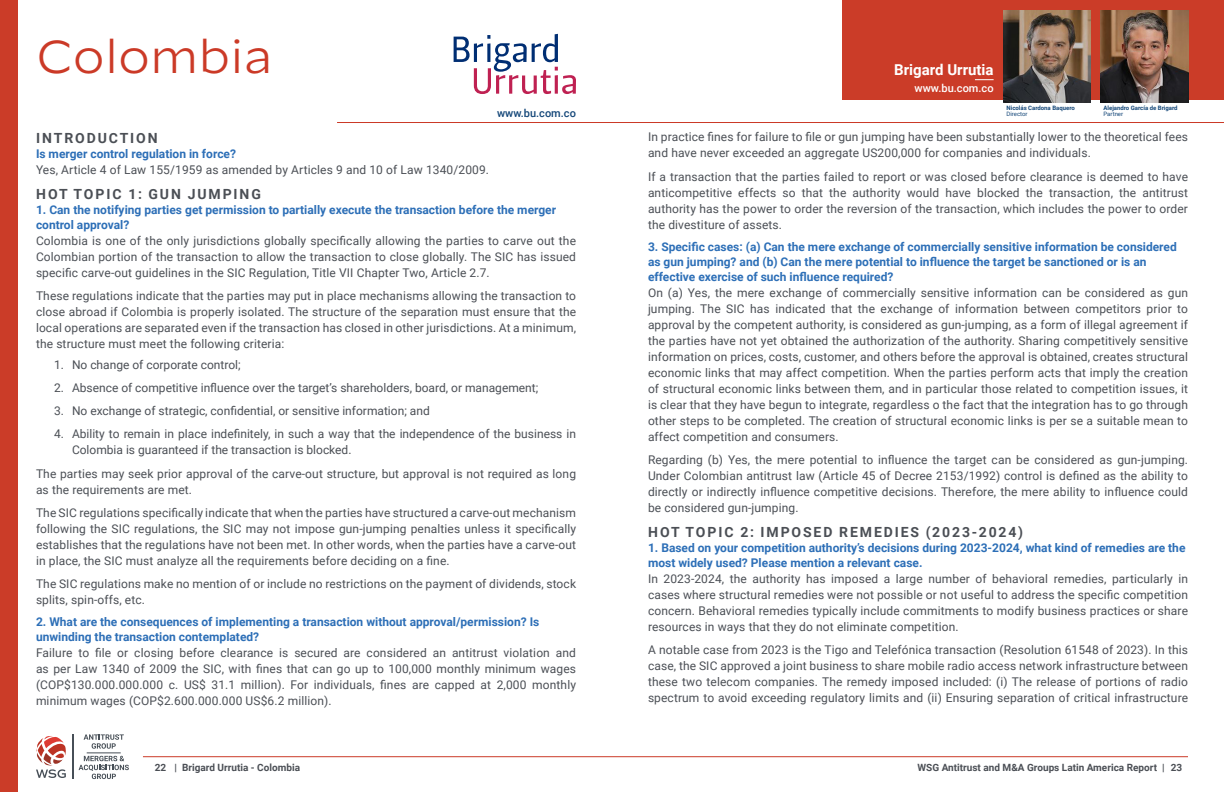
<style>
.page{position:relative;width:1224px;height:792px;background:#fff}
.page>*{position:absolute;margin:0;border:0;box-sizing:border-box;transform-origin:0 0}
.t1{font:300 46px "Decimal";color:#cb3a27}
.t2{font:700 15px "Roboto";color:#fff}
.t3{font:700 14px "Roboto";letter-spacing:.135em;color:#4b4f55}
.t4{font:12px/16px "Roboto";letter-spacing:.01em;color:#4b4f55;text-align:justify}
.t5{font:700 12px/15px "Roboto";color:#2d6fb7}
.t6{font:500 11px "Roboto";color:#134678}
.t7{font:500 11px "Roboto";color:#fff}
.t8{font:700 10px "Roboto";color:#4b4f55}
.t9{font:700 6px "Roboto";color:#134678}
.t10{font:6px "Roboto";color:#134678}
</style>
<div class="page">
<div style="left:0;top:0;width:17px;height:792px;background:#cb3c28"></div>
<hr style="left:143px;top:756px;width:1045px;height:1px;background:#cb3a27">
<svg style="left:84px;top:734px;width:40px;height:15px"></svg>
<svg style="left:79px;top:756px;width:50px;height:23px"></svg>
<hr style="left:72px;top:734px;width:1px;height:45px;background:#474f57">
<svg style="left:36px;top:736px;width:30px;height:42px"></svg>
<hr style="left:87px;top:752px;width:34px;height:1px;background:#474f57">
<hr style="left:337px;top:122px;width:887px;height:1px;background:#cb3a27">
<div style="left:842px;top:0;width:382px;height:100px;background:#cb3c28"></div>
<svg style="left:975px;top:79px;width:19px;height:1px"></svg>
<img style="left:1004px;top:11px;width:87px;height:91px">
<img style="left:1101px;top:11px;width:87px;height:91px">
<svg style="left:454px;top:34px;width:122px;height:60px"></svg>
<h1 class="t1" style="left:36px;top:30px;width:238px">Colombia</h1>
<p class="t6" style="left:497px;top:105px;width:80px">www.bu.com.co</p>
<p class="t3" style="left:36px;top:128px;width:123px">INTRODUCTION</p>
<p class="t5" style="left:36px;top:146px;width:202px">Is merger control regulation in force?</p>
<p class="t4" style="left:36px;top:161px;width:455px">Yes, Article 4 of Law 155/1959 as amended by Articles 9 and 10 of Law 1340/2009.</p>
<p class="t3" style="left:36px;top:184px;width:226px">HOT TOPIC 1: GUN JUMPING</p>
<p class="t5" style="left:36px;top:202px;width:522px">1. Can the notifying parties get permission to partially execute the transaction before the merger control approval?</p>
<p class="t4" style="left:36px;top:232px;width:542px">Colombia is one of the only jurisdictions globally specifically allowing the parties to carve out the Colombian portion of the transaction to allow the transaction to close globally. The SIC has issued specific carve-out guidelines in the SIC Regulation, Title VII Chapter Two, Article 2.7.</p>
<p class="t4" style="left:36px;top:288px;width:542px">These regulations indicate that the parties may put in place mechanisms allowing the transaction to close abroad if Colombia is properly isolated. The structure of the separation must ensure that the local operations are separated even if the transaction has closed in other jurisdictions. At a minimum, the structure must meet the following criteria:</p>
<p class="t4" style="left:54px;top:356px;width:188px">1. No change of corporate control;</p>
<p class="t4" style="left:54px;top:379px;width:486px">2. Absence of competitive influence over the target’s shareholders, board, or management;</p>
<p class="t4" style="left:54px;top:403px;width:377px">3. No exchange of strategic, confidential, or sensitive information; and</p>
<p class="t4" style="left:72px;top:426px;width:506px;text-indent:-18px">4. Ability to remain in place indefinitely, in such a way that the independence of the business in<br>Colombia is guaranteed if the transaction is blocked.</p>
<p class="t4" style="left:36px;top:465px;width:542px">The parties may seek prior approval of the carve-out structure, but approval is not required as long as the requirements are met.</p>
<p class="t4" style="left:36px;top:504px;width:542px">The SIC regulations specifically indicate that when the parties have structured a carve-out mechanism following the SIC regulations, the SIC may not impose gun-jumping penalties unless it specifically establishes that the regulations have not been met. In other words, when the parties have a carve-out in place, the SIC must analyze all the requirements before deciding on a fine.</p>
<p class="t4" style="left:36px;top:575px;width:542px">The SIC regulations make no mention of or include no restrictions on the payment of dividends, stock splits, spin-offs, etc.</p>
<p class="t5" style="left:36px;top:614px;width:505px">2. What are the consequences of implementing a transaction without approval/permission? Is unwinding the transaction contemplated?</p>
<p class="t4" style="left:36px;top:644px;width:542px">Failure to file or closing before clearance is secured are considered an antitrust violation and as per Law 1340 of 2009 the SIC, with fines that can go up to 100,000 monthly minimum wages (COP$130.000.000.000 c. US$ 31.1 million). For individuals, fines are capped at 2,000 monthly minimum wages (COP$2.600.000.000 US$6.2 million).</p>
<p class="t2" style="left:894px;top:59px;width:101px">Brigard Urrutia</p>
<p class="t7" style="left:915px;top:81px;width:80px">www.bu.com.co</p>
<p class="t9" style="left:1007px;top:103px;width:70px">Nicolás Cardona Baquero</p>
<p class="t10" style="left:1007px;top:109px;width:23px">Director</p>
<p class="t9" style="left:1104px;top:103px;width:76px">Alejandro García de Brigard</p>
<p class="t10" style="left:1104px;top:109px;width:21px">Partner</p>
<p class="t4" style="left:648px;top:129px;width:542px">In practice fines for failure to file or gun jumping have been substantially lower to the theoretical fees and have never exceeded an aggregate US200,000 for companies and individuals.</p>
<p class="t4" style="left:648px;top:168px;width:542px">If a transaction that the parties failed to report or was closed before clearance is deemed to have anticompetitive effects so that the authority would have blocked the transaction, the antitrust authority has the power to order the reversion of the transaction, which includes the power to order the divestiture of assets.</p>
<p class="t5" style="left:648px;top:239px;width:530px">3. Specific cases: (a) Can the mere exchange of commercially sensitive information be considered as gun jumping? and (b) Can the mere potential to influence the target be sanctioned or is an effective exercise of such influence required?</p>
<p class="t4" style="left:648px;top:284px;width:542px">On (a) Yes, the mere exchange of commercially sensitive information can be considered as gun jumping. The SIC has indicated that the exchange of information between competitors prior to approval by the competent authority, is considered as gun-jumping, as a form of illegal agreement if the parties have not yet obtained the authorization of the authority. Sharing competitively sensitive information on prices, costs, customer, and others before the approval is obtained, creates structural economic links that may affect competition. When the parties perform acts that imply the creation of structural economic links between them, and in particular those related to competition issues, it is clear that they have begun to integrate, regardless o the fact that the integration has to go through other steps to be completed. The creation of structural economic links is per se a suitable mean to affect competition and consumers.</p>
<p class="t4" style="left:648px;top:451px;width:542px">Regarding (b) Yes, the mere potential to influence the target can be considered as gun-jumping.<br>Under Colombian antitrust law (Article 45 of Decree 2153/1992) control is defined as the ability to directly or indirectly influence competitive decisions. Therefore, the mere ability to influence could be considered gun-jumping.</p>
<p class="t3" style="left:648px;top:522px;width:376px">HOT TOPIC 2: IMPOSED REMEDIES (2023-2024)</p>
<p class="t5" style="left:648px;top:540px;width:539px">1. Based on your competition authority’s decisions during 2023-2024, what kind of remedies are the most widely used? Please mention a relevant case.</p>
<p class="t4" style="left:648px;top:571px;width:542px">In 2023-2024, the authority has imposed a large number of behavioral remedies, particularly in cases where structural remedies were not possible or not useful to address the specific competition concern. Behavioral remedies typically include commitments to modify business practices or share resources in ways that they do not eliminate competition.</p>
<p class="t4" style="left:648px;top:642px;width:542px">A notable case from 2023 is the Tigo and Telefónica transaction (Resolution 61548 of 2023). In this case, the SIC approved a joint business to share mobile radio access network infrastructure between these two telecom companies. The remedy imposed included: (i) The release of portions of radio spectrum to avoid exceeding regulatory limits and (ii) Ensuring separation of critical infrastructure</p>
<p class="t8" style="left:175px;top:761px;width:127px">| Brigard Urrutia - Colombia</p>
<p class="t8" style="left:155px;top:761px;width:13px">22</p>
<p class="t8" style="left:918px;top:761px;width:266px">WSG Antitrust and M&amp;A Groups Latin America Report | 23</p>
</div>
